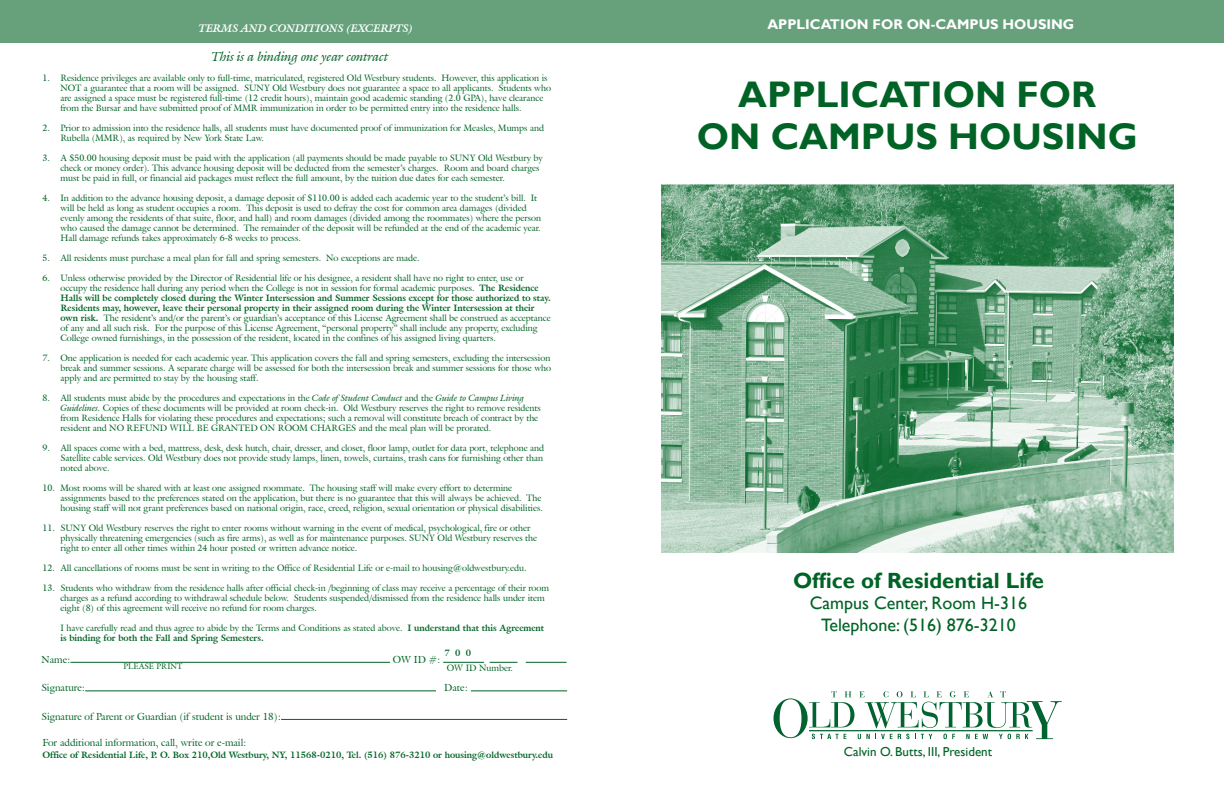
<style>
.page{position:relative;width:1224px;height:792px;background:#fff}
.page>*{position:absolute;margin:0;border:0;box-sizing:border-box;transform-origin:0 0}
.t1{font:700 37px/42px "Gill Sans";color:#006325;text-align:center}
.t2{font:700 22px "Gill Sans";color:#006325}
.t3{font:18px/21.6px "Gill Sans";color:#006325;text-align:center}
.t4{font:700 14px "Gill Sans";color:#fff}
.t5{font:italic 13px "Galliard IT Cby BT";color:#006325}
.t6{font:13px "Gill Sans";color:#006325}
.t7{font:italic 700 11px "Galliard IT Cby BT";color:#fff}
.t8{font:10px "Galliard IT Cby BT";color:#006325}
.t9{font:9px/10px "Galliard IT Cby BT";color:#006325}
.t10{font:700 9px "Galliard IT Cby BT";color:#006325}
.t11{font:8px "Galliard IT Cby BT";color:#006325}
.s1{font-weight:700}
.s2{font-style:italic}
</style>
<div class="page">
<svg style="left:774px;top:691px;width:288px;height:48px"></svg>
<hr style="left:809px;top:730px;width:224px;height:1px;background:#006330">
<div style="left:0;top:0;width:1224px;height:42px;background:#66a17c"></div>
<hr style="left:71px;top:662px;width:319px;height:1px;background:#006325">
<hr style="left:443px;top:662px;width:41px;height:1px;background:#006325">
<svg style="left:490px;top:662px;width:27px;height:1px"></svg>
<hr style="left:526px;top:662px;width:41px;height:1px;background:#006325">
<hr style="left:85px;top:691px;width:351px;height:1px;background:#006325">
<hr style="left:471px;top:691px;width:96px;height:1px;background:#006325">
<hr style="left:281px;top:719px;width:286px;height:1px;background:#006325">
<img style="left:662px;top:184px;width:511px;height:369px">
<p class="t7" style="left:199px;top:20px;width:216px">TERMS AND CONDITIONS (EXCERPTS)</p>
<h3 class="t5" style="left:212px;top:47px;width:178px">This is a binding one year contract</h3>
<p class="t9" style="left:60px;top:72px;width:492px;text-indent:-18px">1. Residence privileges are available only to full-time, matriculated, registered Old Westbury students. However, this application is NOT a guarantee that a room will be assigned. SUNY Old Westbury does not guarantee a space to all applicants. Students who are assigned a space must be registered full-time (12 credit hours), maintain good academic standing (2.0 GPA), have clearance from the Bursar and have submitted proof of MMR immunization in order to be permitted entry into the residence halls.</p>
<p class="t9" style="left:60px;top:122px;width:485px;text-indent:-18px">2. Prior to admission into the residence halls, all students must have documented proof of immunization for Measles, Mumps and<br>Rubella (MMR), as required by New York State Law.</p>
<p class="t9" style="left:60px;top:152px;width:484px;text-indent:-18px">3. A $50.00 housing deposit must be paid with the application (all payments should be made payable to SUNY Old Westbury by check or money order). This advance housing deposit will be deducted from the semester’s charges. Room and board charges must be paid in full, or financial aid packages must reflect the full amount, by the tuition due dates for each semester.</p>
<p class="t9" style="left:60px;top:192px;width:482px;text-indent:-18px">4. In addition to the advance housing deposit, a damage deposit of $110.00 is added each academic year to the student’s bill. It will be held as long as student occupies a room. This deposit is used to defray the cost for common area damages (divided evenly among the residents of that suite, floor, and hall) and room damages (divided among the roommates) where the person who caused the damage cannot be determined. The remainder of the deposit will be refunded at the end of the academic year.<br>Hall damage refunds takes approximately 6-8 weeks to process.</p>
<p class="t9" style="left:42px;top:252px;width:379px">5. All residents must purchase a meal plan for fall and spring semesters. No exceptions are made.</p>
<p class="t9" style="left:60px;top:272px;width:492px;text-indent:-18px">6. Unless otherwise provided by the Director of Residential life or his designee, a resident shall have no right to enter, use or occupy the residence hall during any period when the College is not in session for formal academic purposes. <span class="s1">The Residence Halls will be completely closed during the Winter Intersession and Summer Sessions except for those authorized to stay.<br>Residents may, however, leave their personal property in their assigned room during the Winter Intersession at their own risk.</span> The resident’s and/or the parent’s or guardian’s acceptance of this License Agreement shall be construed as acceptance of any and all such risk. For the purpose of this License Agreement, “personal property” shall include any property, excluding College owned furnishings, in the possession of the resident, located in the confines of his assigned living quarters.</p>
<p class="t9" style="left:60px;top:352px;width:492px;text-align:justify;text-indent:-18px">7. One application is needed for each academic year. This application covers the fall and spring semesters, excluding the intersession break and summer sessions. A separate charge will be assessed for both the intersession break and summer sessions for those who apply and are permitted to stay by the housing staff.</p>
<p class="t9" style="left:60px;top:392px;width:482px;text-indent:-18px">8. All students must abide by the procedures and expectations in the <span class="s2">Code of Student Conduct</span> and the <span class="s2">Guide to Campus Living Guidelines.</span> Copies of these documents will be provided at room check-in. Old Westbury reserves the right to remove residents from Residence Halls for violating these procedures and expectations; such a removal will constitute breach of contract by the resident and NO REFUND WILL BE GRANTED ON ROOM CHARGES and the meal plan will be prorated.</p>
<p class="t9" style="left:60px;top:442px;width:485px;text-indent:-18px">9. All spaces come with a bed, mattress, desk, desk hutch, chair, dresser, and closet, floor lamp, outlet for data port, telephone and<br>Satellite cable services. Old Westbury does not provide study lamps, linen, towels, curtains, trash cans for furnishing other than noted above.</p>
<p class="t9" style="left:60px;top:482px;width:484px;text-indent:-18px">10. Most rooms will be shared with at least one assigned roommate. The housing staff will make every effort to determine assignments based to the preferences stated on the application, but there is no guarantee that this will always be achieved. The housing staff will not grant preferences based on national origin, race, creed, religion, sexual orientation or physical disabilities.</p>
<p class="t9" style="left:60px;top:522px;width:478px;text-indent:-18px">11. SUNY Old Westbury reserves the right to enter rooms without warning in the event of medical, psychological, fire or other physically threatening emergencies (such as fire arms), as well as for maintenance purposes. SUNY Old Westbury reserves the right to enter all other times within 24 hour posted or written advance notice.</p>
<p class="t9" style="left:42px;top:562px;width:486px">12. All cancellations of rooms must be sent in writing to the Office of Residential Life or e-mail to housing@oldwestbury.edu.</p>
<p class="t9" style="left:60px;top:582px;width:490px;text-indent:-18px">13. Students who withdraw from the residence halls after official check-in /beginning of class may receive a percentage of their room charges as a refund according to withdrawal schedule below. Students suspended/dismissed from the residence halls under item eight (8) of this agreement will receive no refund for room charges.</p>
<p class="t9" style="left:60px;top:622px;width:485px">I have carefully read and thus agree to abide by the Terms and Conditions as stated above. <span class="s1">I understand that this Agreement is binding for both the Fall and Spring Semesters.</span></p>
<p class="t8" style="left:41px;top:653px;width:31px">Name:</p>
<p class="t8" style="left:393px;top:653px;width:49px">OW ID #:</p>
<p class="t8" style="left:41px;top:681px;width:45px">Signature:</p>
<p class="t8" style="left:444px;top:681px;width:25px">Date:</p>
<p class="t8" style="left:41px;top:710px;width:241px">Signature of Parent or Guardian (if student is under 18):</p>
<p class="t8" style="left:42px;top:736px;width:206px">For additional information, call, write or e-mail:</p>
<p class="t10" style="left:42px;top:749px;width:512px">Office of Residential Life, P. O. Box 210,Old Westbury, NY, 11568-0210, Tel. (516) 876-3210 or housing@oldwestbury.edu</p>
<p class="t10" style="left:444px;top:647px;width:28px">7 0 0</p>
<p class="t11" style="left:123px;top:661px;width:61px">PLEASE PRINT</p>
<p class="t9" style="left:447px;top:663px;width:68px">OW ID Number.</p>
<h3 class="t4" style="left:767px;top:16px;width:309px">APPLICATION FOR ON-CAMPUS HOUSING</h3>
<h1 class="t1" style="left:697px;top:75px;width:443px">APPLICATION FOR<br>ON CAMPUS HOUSING</h1>
<h2 class="t2" style="left:793px;top:567px;width:252px">Office of Residential Life</h2>
<h3 class="t3" style="left:810px;top:593px;width:219px">Campus Center, Room H-316<br>Telephone: (516) 876-3210</h3>
<h3 class="t6" style="left:844px;top:744px;width:150px">Calvin O. Butts, III, President</h3>
</div>
